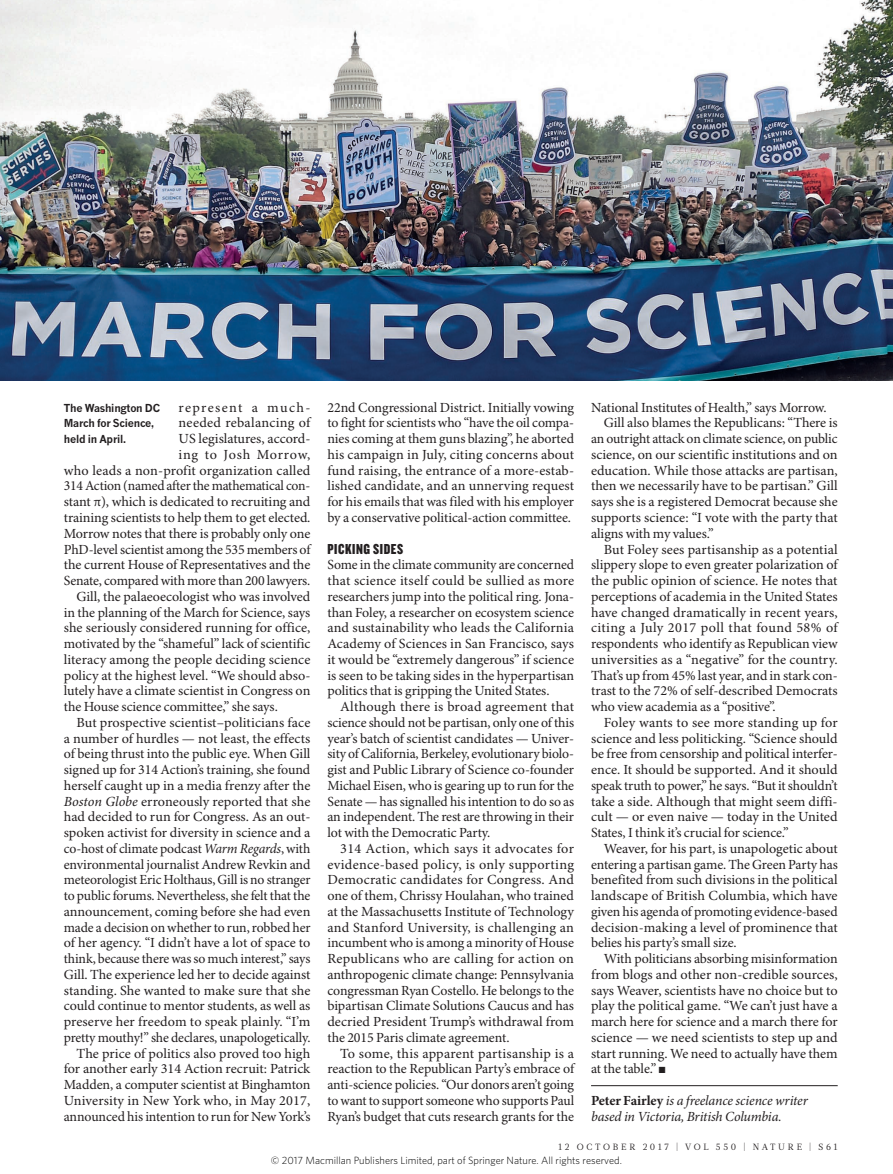
<style>
.page{position:relative;width:893px;height:1174px;background:#fff}
.page>*{position:absolute;margin:0;border:0;box-sizing:border-box;transform-origin:0 0}
.CROSSHEAD{font:15px "Knockout 69 Full Liteweight";letter-spacing:.04em;color:#231f20}
.BODY_INDENT{font:13.95px/15.8px "Minion Pro";letter-spacing:-.005em;color:#231f20;text-align:justify}
.BODY_1ST_PARA{font:13.95px/15.8px "Minion Pro";letter-spacing:-.005em;color:#231f20;text-align:justify}
.AUTHOR_DETAILS{font:italic 13.95px/15.8px "Minion Pro";letter-spacing:-.01em;color:#231f20}
.PIC_CAPTION{font:700 10.8px/15.8px "News Gothic MTOT";letter-spacing:-.02em;color:#231f20}
.t1{font:300 10.5px "Whitney";color:#000}
.t2{font:9px "Glosa Math";letter-spacing:.3em;color:#231f20}
.s1{font-style:italic}
.s2{font-weight:700;font-style:normal}
</style>
<div class="page">
<hr style="left:591px;top:1085px;width:247px;height:1px;background:#231f20">
<img style="left:0;top:0;width:893px;height:380px">
<p class="BODY_INDENT" style="left:64px;top:400px;width:248px;text-align:right">represent a much-<br>needed rebalancing of<br>US legislatures, accord-<br>ing to Josh Morrow,<br>who leads a non-profit organization called 314 Action (named after the mathematical con&shy;stant π), which is dedicated to recruiting and training scientists to help them to get elected.<br>Morrow notes that there is probably only one PhD-level scientist among the 535 members of the current House of Representatives and the Senate, compared with more than 200 lawyers.</p>
<p class="BODY_INDENT" style="left:64px;top:589px;width:248px;text-indent:13px">Gill, the palaeoecologist who was involved in the planning of the March for Science, says she seriously considered running for office, motivated by the “shameful” lack of scientific literacy among the people deciding science policy at the highest level. “We should abso&shy;lutely have a climate scientist in Congress on the House science committee,” she says.</p>
<p class="BODY_INDENT" style="left:64px;top:715px;width:248px;text-indent:13px">But prospective scientist–politicians face a number of hurdles — not least, the effects of being thrust into the public eye. When Gill signed up for 314 Action’s training, she found herself caught up in a media frenzy after the <span class="s1">Boston Globe</span> erroneously reported that she had decided to run for Congress. As an out&shy;spoken activist for diversity in science and a co-host of climate podcast <span class="s1">Warm Regards</span>, with environmental journalist Andrew Revkin and meteorologist Eric Holthaus, Gill is no stranger to public forums. Nevertheless, she felt that the announcement, coming before she had even made a decision on whether to run, robbed her of her agency. “I didn’t have a lot of space to think, because there was so much interest,” says Gill. The experience led her to decide against standing. She wanted to make sure that she could continue to mentor students, as well as preserve her freedom to speak plainly. “I’m pretty mouthy!” she declares, unapologetically.</p>
<p class="BODY_INDENT" style="left:64px;top:1046px;width:248px;text-indent:13px">The price of politics also proved too high for another early 314 Action recruit: Patrick Madden, a computer scientist at Binghamton University in New York who, in May 2017, announced his intention to run for New York’s</p>
<p class="PIC_CAPTION" style="left:64px;top:400px;width:98px">The Washington DC<br>March for Science, held in April.</p>
<p class="BODY_INDENT" style="left:327px;top:400px;width:248px">22nd Congressional District. Initially vowing to fight for scientists who “have the oil compa&shy;nies coming at them guns blazing”, he aborted his campaign in July, citing concerns about fund raising, the entrance of a more-estab&shy;lished candidate, and an unnerving request for his emails that was filed with his employer by a conservative political-action committee.</p>
<p class="CROSSHEAD" style="left:327px;top:539px;width:77px">PICKING SIDES</p>
<p class="BODY_1ST_PARA" style="left:327px;top:557px;width:248px">Some in the climate community are concerned that science itself could be sullied as more researchers jump into the political ring. Jona&shy;than Foley, a researcher on ecosystem science and sustainability who leads the California Academy of Sciences in San Francisco, says it would be “extremely dangerous” if science is seen to be taking sides in the hyperpartisan politics that is gripping the United States.</p>
<p class="BODY_INDENT" style="left:327px;top:699px;width:248px;text-indent:13px">Although there is broad agreement that science should not be partisan, only one of this year’s batch of scientist candidates — Univer&shy;sity of California, Berkeley, evolutionary biolo&shy;gist and Public Library of Science co-founder Michael Eisen, who is gearing up to run for the Senate — has signalled his intention to do so as an independent. The rest are throwing in their lot with the Democratic Party.</p>
<p class="BODY_INDENT" style="left:327px;top:841px;width:248px;text-indent:13px">314 Action, which says it advocates for evidence-based policy, is only supporting Democratic candidates for Congress. And one of them, Chrissy Houlahan, who trained at the Massachusetts Institute of Technology and Stanford University, is challenging an incumbent who is among a minority of House Republicans who are calling for action on anthropogenic climate change: Pennsylvania congressman Ryan Costello. He belongs to the bipartisan Climate Solutions Caucus and has decried President Trump’s withdrawal from the 2015 Paris climate agreement.</p>
<p class="BODY_INDENT" style="left:327px;top:1046px;width:248px;text-indent:13px">To some, this apparent partisanship is a reaction to the Republican Party’s embrace of anti-science policies. “Our donors aren’t going to want to support someone who supports Paul Ryan’s budget that cuts research grants for the</p>
<p class="BODY_INDENT" style="left:591px;top:400px;width:237px">National Institutes of Health,” says Morrow.</p>
<p class="BODY_INDENT" style="left:591px;top:416px;width:248px;text-indent:13px">Gill also blames the Republicans: “There is an outright attack on climate science, on public science, on our scientific institutions and on education. While those attacks are partisan, then we necessarily have to be partisan.” Gill says she is a registered Democrat because she supports science: “I vote with the party that aligns with my values.”</p>
<p class="BODY_INDENT" style="left:591px;top:542px;width:248px;text-indent:13px">But Foley sees partisanship as a potential slippery slope to even greater polarization of the public opinion of science. He notes that perceptions of academia in the United States have changed dramatically in recent years, citing a July 2017 poll that found 58% of respondents who identify as Republican view universities as a “negative” for the country.<br>That’s up from 45% last year, and in stark con&shy;trast to the 72% of self-described Democrats who view academia as a “positive”.</p>
<p class="BODY_INDENT" style="left:591px;top:715px;width:248px;text-indent:13px">Foley wants to see more standing up for science and less politicking. “Science should be free from censorship and political interfer&shy;ence. It should be supported. And it should speak truth to power,” he says. “But it shouldn’t take a side. Although that might seem diffi&shy;cult — or even naive — today in the United States, I think it’s crucial for science.”</p>
<p class="BODY_INDENT" style="left:591px;top:841px;width:248px;text-indent:13px">Weaver, for his part, is unapologetic about entering a partisan game. The Green Party has benefited from such divisions in the political landscape of British Columbia, which have given his agenda of promoting evidence-based decision-making a level of prominence that belies his party’s small size.</p>
<p class="BODY_INDENT" style="left:591px;top:951px;width:248px;text-indent:13px">With politicians absorbing misinformation from blogs and other non-credible sources, says Weaver, scientists have no choice but to play the political game. “We can’t just have a march here for science and a march there for science — we need scientists to step up and start running. We need to actually have them at the table.” ■</p>
<p class="AUTHOR_DETAILS" style="left:591px;top:1093px;width:218px"><span class="s2">Peter Fairley</span> is a freelance science writer based in Victoria, British Columbia.</p>
<p class="t2" style="left:558px;top:1141px;width:281px">12 OCTOBER 2017 | VOL 550 | NATURE | S61</p>
<p class="t1" style="left:271px;top:1153px;width:352px">© 2017 Macmillan Publishers Limited, part of Springer Nature. All rights reserved.</p>
</div>
